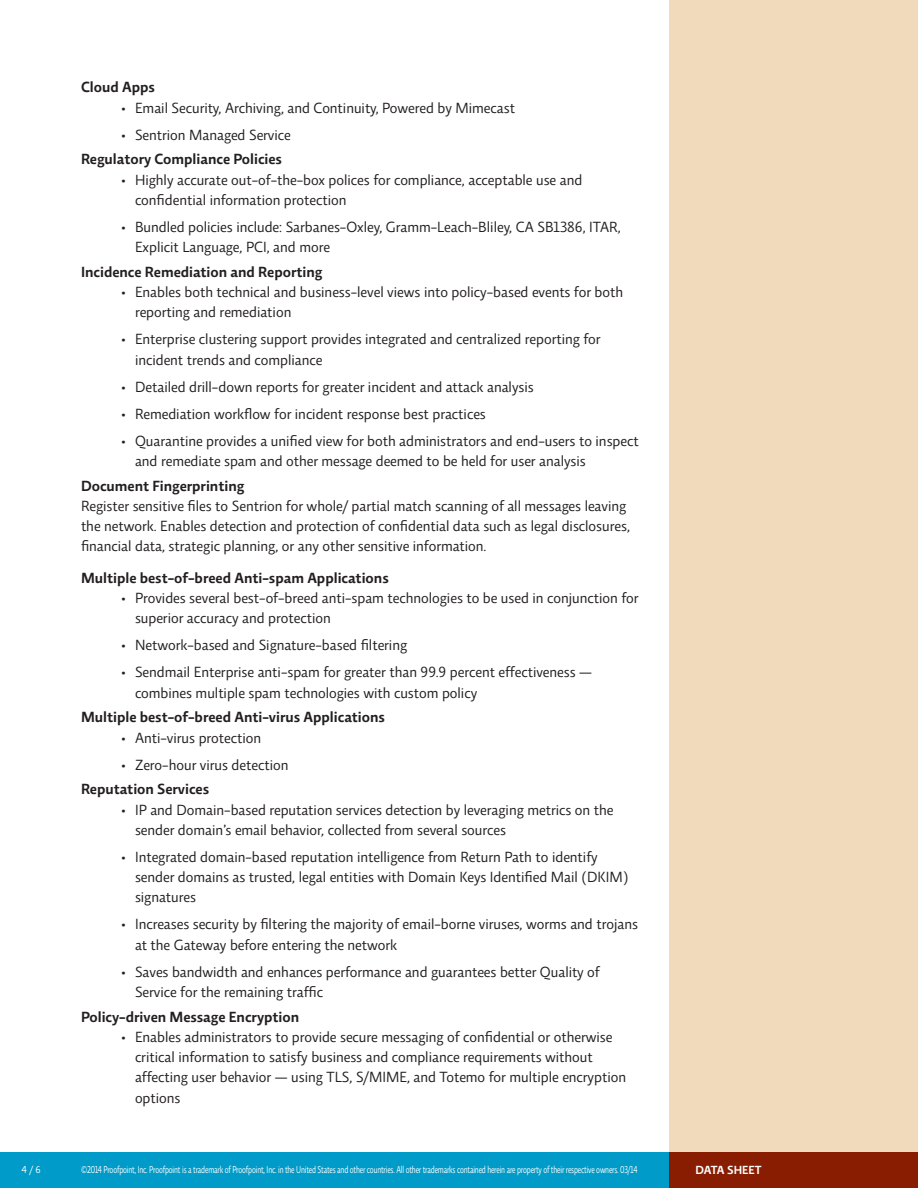
<style>
.page{position:relative;width:918px;height:1188px;background:#fff}
.page>*{position:absolute;margin:0;border:0;box-sizing:border-box;transform-origin:0 0}
.Bullet_list_1st_leve{font:15px/20.2px "Relato Sans OT";color:#231f20}
.Body_Text{font:15px/20.2px "Relato Sans OT";color:#231f20}
.sub_header_2nd_level{font:600 15px "Relato Sans OT";color:#231f20}
.t1{font:600 12px "Relato Sans OT";color:#fff}
.t2{font:10.2px "Relato Sans OT";letter-spacing:-.02em;color:#fff;scale:.75 1}
.t3{font:10.2px "Relato Sans OT";letter-spacing:-.02em;color:#fff}
</style>
<div class="page">
<div style="left:670px;top:0;width:248px;height:1188px;background:#f1dabb"></div>
<div style="left:0;top:1152px;width:711px;height:36px;background:#009bc8"></div>
<div style="left:670px;top:1152px;width:248px;height:36px;background:#891d02"></div>
<p class="sub_header_2nd_level" style="left:81px;top:78px;width:75px">Cloud Apps</p>
<p class="Bullet_list_1st_leve" style="left:122px;top:97px;width:395px">• Email Security, Archiving, and Continuity, Powered by Mimecast</p>
<p class="Bullet_list_1st_leve" style="left:122px;top:124px;width:171px">• Sentrion Managed Service</p>
<p class="sub_header_2nd_level" style="left:81px;top:150px;width:203px">Regulatory Compliance Policies</p>
<p class="Bullet_list_1st_leve" style="left:135px;top:169px;width:449px;text-indent:-14px">• Highly accurate out-of-the-box polices for compliance, acceptable use and confidential information protection</p>
<p class="Bullet_list_1st_leve" style="left:135px;top:216px;width:487px;text-indent:-14px">• Bundled policies include: Sarbanes-Oxley, Gramm-Leach-Bliley, CA SB1386, ITAR,<br>Explicit Language, PCI, and more</p>
<p class="sub_header_2nd_level" style="left:81px;top:262px;width:243px">Incidence Remediation and Reporting</p>
<p class="Bullet_list_1st_leve" style="left:135px;top:282px;width:490px;text-indent:-14px">• Enables both technical and business-level views into policy-based events for both reporting and remediation</p>
<p class="Bullet_list_1st_leve" style="left:135px;top:329px;width:467px;text-indent:-14px">• Enterprise clustering support provides integrated and centralized reporting for incident trends and compliance</p>
<p class="Bullet_list_1st_leve" style="left:122px;top:376px;width:414px">• Detailed drill-down reports for greater incident and attack analysis</p>
<p class="Bullet_list_1st_leve" style="left:122px;top:403px;width:366px">• Remediation workflow for incident response best practices</p>
<p class="Bullet_list_1st_leve" style="left:135px;top:430px;width:505px;text-indent:-14px">• Quarantine provides a unified view for both administrators and end-users to inspect and remediate spam and other message deemed to be held for user analysis</p>
<p class="sub_header_2nd_level" style="left:81px;top:476px;width:165px">Document Fingerprinting</p>
<p class="Body_Text" style="left:81px;top:495px;width:550px">Register sensitive files to Sentrion for whole/ partial match scanning of all messages leaving the network. Enables detection and protection of confidential data such as legal disclosures, financial data, strategic planning, or any other sensitive information.</p>
<p class="sub_header_2nd_level" style="left:81px;top:568px;width:309px">Multiple best-of-breed Anti-spam Applications</p>
<p class="Bullet_list_1st_leve" style="left:135px;top:588px;width:505px;text-indent:-14px">• Provides several best-of-breed anti-spam technologies to be used in conjunction for superior accuracy and protection</p>
<p class="Bullet_list_1st_leve" style="left:122px;top:635px;width:287px">• Network-based and Signature-based filtering</p>
<p class="Bullet_list_1st_leve" style="left:135px;top:662px;width:459px;text-indent:-14px">• Sendmail Enterprise anti-spam for greater than 99.9 percent effectiveness — combines multiple spam technologies with custom policy</p>
<p class="sub_header_2nd_level" style="left:81px;top:708px;width:305px">Multiple best-of-breed Anti-virus Applications</p>
<p class="Bullet_list_1st_leve" style="left:122px;top:727px;width:141px">• Anti-virus protection</p>
<p class="Bullet_list_1st_leve" style="left:122px;top:754px;width:168px">• Zero-hour virus detection</p>
<p class="sub_header_2nd_level" style="left:81px;top:780px;width:130px">Reputation Services</p>
<p class="Bullet_list_1st_leve" style="left:135px;top:799px;width:480px;text-indent:-14px">• IP and Domain-based reputation services detection by leveraging metrics on the sender domain’s email behavior, collected from several sources</p>
<p class="Bullet_list_1st_leve" style="left:135px;top:846px;width:495px;text-indent:-14px">• Integrated domain-based reputation intelligence from Return Path to identify sender domains as trusted, legal entities with Domain Keys Identified Mail (DKIM) signatures</p>
<p class="Bullet_list_1st_leve" style="left:135px;top:914px;width:504px;text-indent:-14px">• Increases security by filtering the majority of email-borne viruses, worms and trojans at the Gateway before entering the network</p>
<p class="Bullet_list_1st_leve" style="left:135px;top:961px;width:466px;text-indent:-14px">• Saves bandwidth and enhances performance and guarantees better Quality of<br>Service for the remaining traffic</p>
<p class="sub_header_2nd_level" style="left:81px;top:1007px;width:220px">Policy-driven Message Encryption</p>
<p class="Bullet_list_1st_leve" style="left:135px;top:1026px;width:493px;text-indent:-14px">• Enables administrators to provide secure messaging of confidential or otherwise critical information to satisfy business and compliance requirements without affecting user behavior — using TLS, S/MIME, and Totemo for multiple encryption options</p>
<p class="t3" style="left:22px;top:1163px;width:21px">4/6</p>
<p class="t2" style="left:81px;top:1163px;width:743px">©2014 Proofpoint, Inc. Proofpoint is a trademark of Proofpoint, Inc. in the United States and other countries. All other trademarks contained herein are property of their respective owners. 03/14</p>
<p class="t1" style="left:696px;top:1163px;width:68px">DATA SHEET</p>
</div>
